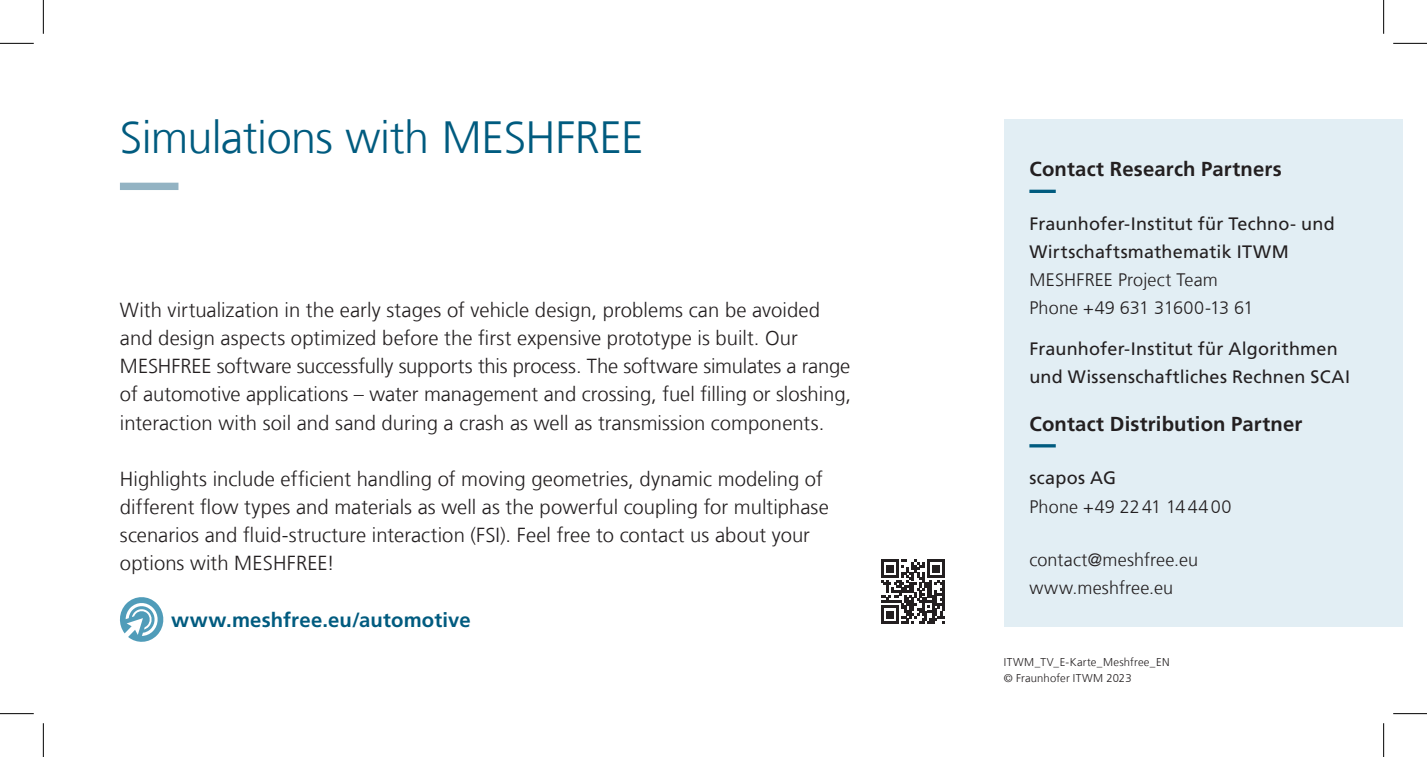
<style>
.page{position:relative;width:1427px;height:757px;background:#fff}
.page>*{position:absolute;margin:0;border:0;box-sizing:border-box;transform-origin:0 0}
.t1{font:300 45px "Frutiger LT Com";letter-spacing:-.015em;color:#005b7f}
.t2{font:300 20.25px/28.1px "Frutiger LT Com";color:#231f20}
.t3{font:700 20.25px "Frutiger LT Com";letter-spacing:.01em;color:#231f20}
.t4{font:700 20.25px "Frutiger LT Com";letter-spacing:.01em;color:#005b7f}
.t5{font:18px/28.1px "Frutiger LT Com";letter-spacing:.015em;color:#231f20}
.t6{font:300 18px/28.1px "Frutiger LT Com";letter-spacing:.01em;color:#231f20}
.t7{font:300 11.25px/15.8px "Frutiger LT Com";letter-spacing:.015em;color:#231f20}
</style>
<div class="page">
<svg style="left:120px;top:597px;width:44px;height:45px"></svg>
<svg style="left:120px;top:182px;width:59px;height:8px"></svg>
<div style="left:1003px;top:119px;width:399px;height:507px;background:#e2eef4"></div>
<svg style="left:1029px;top:189px;width:27px;height:4px"></svg>
<svg style="left:1029px;top:444px;width:27px;height:3px"></svg>
<svg style="left:881px;top:559px;width:63px;height:64px"></svg>
<hr style="left:0;top:43px;width:34px;height:1px;background:#000">
<hr style="left:1392px;top:43px;width:34px;height:1px;background:#000">
<hr style="left:0;top:713px;width:34px;height:1px;background:#000">
<hr style="left:1392px;top:713px;width:34px;height:1px;background:#000">
<hr style="left:43px;top:0;width:1px;height:34px;background:#000">
<hr style="left:43px;top:723px;width:1px;height:33px;background:#000">
<hr style="left:1382px;top:0;width:1px;height:34px;background:#000">
<hr style="left:1382px;top:723px;width:1px;height:33px;background:#000">
<h1 class="t1" style="left:120px;top:111px;width:525px">Simulations with MESHFREE</h1>
<p class="t2" style="left:120px;top:296px;width:732px">With virtualization in the early stages of vehicle design, problems can be avoided and design aspects optimized before the first expensive prototype is built. Our MESHFREE software successfully supports this process. The software simulates a range of automotive applications – water management and crossing, fuel filling or sloshing, interaction with soil and sand during a crash as well as transmission components.</p>
<p class="t2" style="left:120px;top:465px;width:710px">Highlights include efficient handling of moving geometries, dynamic modeling of different flow types and materials as well as the powerful coupling for multiphase scenarios and fluid-structure interaction (FSI). Feel free to contact us about your options with MESHFREE!</p>
<p class="t4" style="left:171px;top:607px;width:301px">www.meshfree.eu/automotive</p>
<p class="t3" style="left:1029px;top:157px;width:254px">Contact Research Partners</p>
<p class="t5" style="left:1029px;top:210px;width:307px">Fraunhofer-Institut für Techno- und<br>Wirtschaftsmathematik ITWM</p>
<p class="t6" style="left:1029px;top:266px;width:225px">MESHFREE Project Team<br>Phone +49 631 31600-13 61</p>
<p class="t5" style="left:1029px;top:335px;width:322px">Fraunhofer-Institut für Algorithmen und Wissenschaftliches Rechnen SCAI</p>
<p class="t3" style="left:1029px;top:411px;width:274px">Contact Distribution Partner</p>
<p class="t5" style="left:1029px;top:464px;width:88px">scapos AG</p>
<p class="t6" style="left:1029px;top:492px;width:203px">Phone +49 2241 144400</p>
<p class="t6" style="left:1029px;top:546px;width:170px">contact@meshfree.eu www.meshfree.eu</p>
<p class="t7" style="left:1003px;top:654px;width:167px">ITWM_TV_E-Karte_Meshfree_EN © Fraunhofer ITWM 2023</p>
</div>
